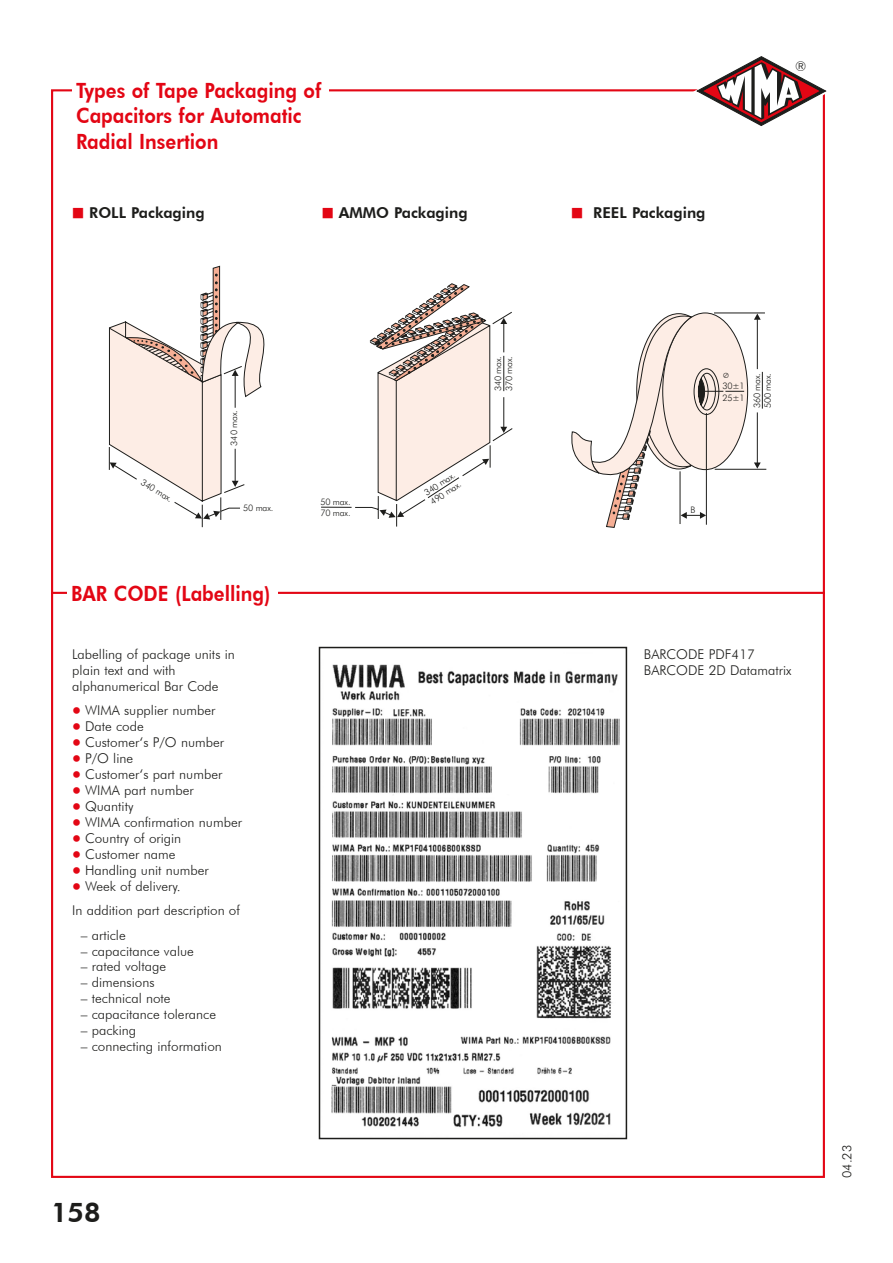
<style>
.page{position:relative;width:893px;height:1263px;background:#fff}
.page>*{position:absolute;margin:0;border:0;box-sizing:border-box;transform-origin:0 0}
.t1{font:800 27.15px "Futura BT";color:#1d1d1b}
.t2{font:800 21px/25.5px "Futura BT";color:#e30614;scale:.9 1}
.t3{font:800 15px "Futura BT";color:#1d1d1b}
.t4{font:300 13.5px/15.9px "Futura BT";color:#1d1d1b}
.t5{font:300 12.75px "Futura BT";color:#1d1d1b}
.t6{font:300 9px/10.8px "Futura BT";letter-spacing:-.02em;color:#1d1d1b}
.s1{font-family:"Star Math";font-weight:400}
</style>
<div class="page">
<svg style="left:693px;top:56px;width:134px;height:73px"></svg>
<hr style="left:51px;top:592px;width:774px;height:2px;background:#e30614">
<div style="left:67px;top:571px;width:211px;height:43px;background:#fff"></div>
<svg style="left:321px;top:283px;width:192px;height:244px"></svg>
<svg style="left:109px;top:266px;width:156px;height:261px"></svg>
<img style="left:331px;top:664px;width:289px;height:464px">
<div style="left:319px;top:647px;width:308px;height:492px;border:2px solid #1d1d1b"></div>
<svg style="left:571px;top:312px;width:196px;height:216px"></svg>
<h2 class="t2" style="left:76px;top:77px;width:274px">Types of Tape Packaging of<br>Capacitors for Automatic<br>Radial Insertion</h2>
<p class="t3" style="left:89px;top:203px;width:117px">ROLL Packaging</p>
<p class="t3" style="left:339px;top:203px;width:130px">AMMO Packaging</p>
<p class="t3" style="left:593px;top:203px;width:114px">REEL Packaging</p>
<p class="t4" style="left:795px;top:58px;width:13px">®</p>
<p class="t6" style="left:145px;top:477px;width:37px;rotate:31deg">340 max.</p>
<p class="t6" style="left:229px;top:445px;width:37px;rotate:-90deg">340 max.</p>
<p class="t6" style="left:243px;top:502px;width:32px">50 max.</p>
<h2 class="t2" style="left:71px;top:580px;width:223px">BAR CODE (Labelling)</h2>
<p class="t4" style="left:72px;top:646px;width:164px">Labelling of package units in plain text and with alphanumerical Bar Code</p>
<p class="t4" style="left:85px;top:702px;width:158px">WIMA supplier number<br>Date code<br>Customer‘s P/O number<br>P/O line<br>Customer‘s part number<br>WIMA part number<br>Quantity<br>WIMA confirmation number<br>Country of origin<br>Customer name<br>Handling unit number<br>Week of delivery.</p>
<p class="t4" style="left:72px;top:902px;width:169px">In addition part description of</p>
<p class="t4" style="left:81px;top:927px;width:47px">– article</p>
<p class="t4" style="left:81px;top:943px;width:115px">– capacitance value</p>
<p class="t4" style="left:81px;top:958px;width:87px">– rated voltage</p>
<p class="t4" style="left:81px;top:974px;width:75px">– dimensions</p>
<p class="t4" style="left:81px;top:990px;width:91px">– technical note</p>
<p class="t4" style="left:81px;top:1006px;width:137px">– capacitance tolerance</p>
<p class="t4" style="left:81px;top:1022px;width:57px">– packing</p>
<p class="t4" style="left:81px;top:1038px;width:143px">– connecting information</p>
<p class="t6" style="left:320px;top:497px;width:32px">50 max.<br>70 max.</p>
<h1 class="t1" style="left:51px;top:1196px;width:51px">158</h1>
<p class="t6" style="left:493px;top:391px;width:37px;rotate:-90deg">340 max.<br>370 max.</p>
<p class="t6" style="left:422px;top:489px;width:37px;rotate:-34deg">340 max.<br>490 max.</p>
<p class="t6" style="left:722px;top:380px;width:24px;line-height:11.6px">30<span class="s1">±</span>1<br>25<span class="s1">±</span>1</p>
<p class="t6" style="left:751px;top:408px;width:37px;rotate:-90deg">360 max.<br>500 max.</p>
<p class="t6" style="left:691px;top:504px;width:6px">B</p>
<p class="t4" style="left:644px;top:646px;width:149px">BARCODE PDF417<br>BARCODE 2D Datamatrix</p>
<p class="t5" style="left:839px;top:1178px;width:35px;rotate:-90deg">04.23</p>
</div>
